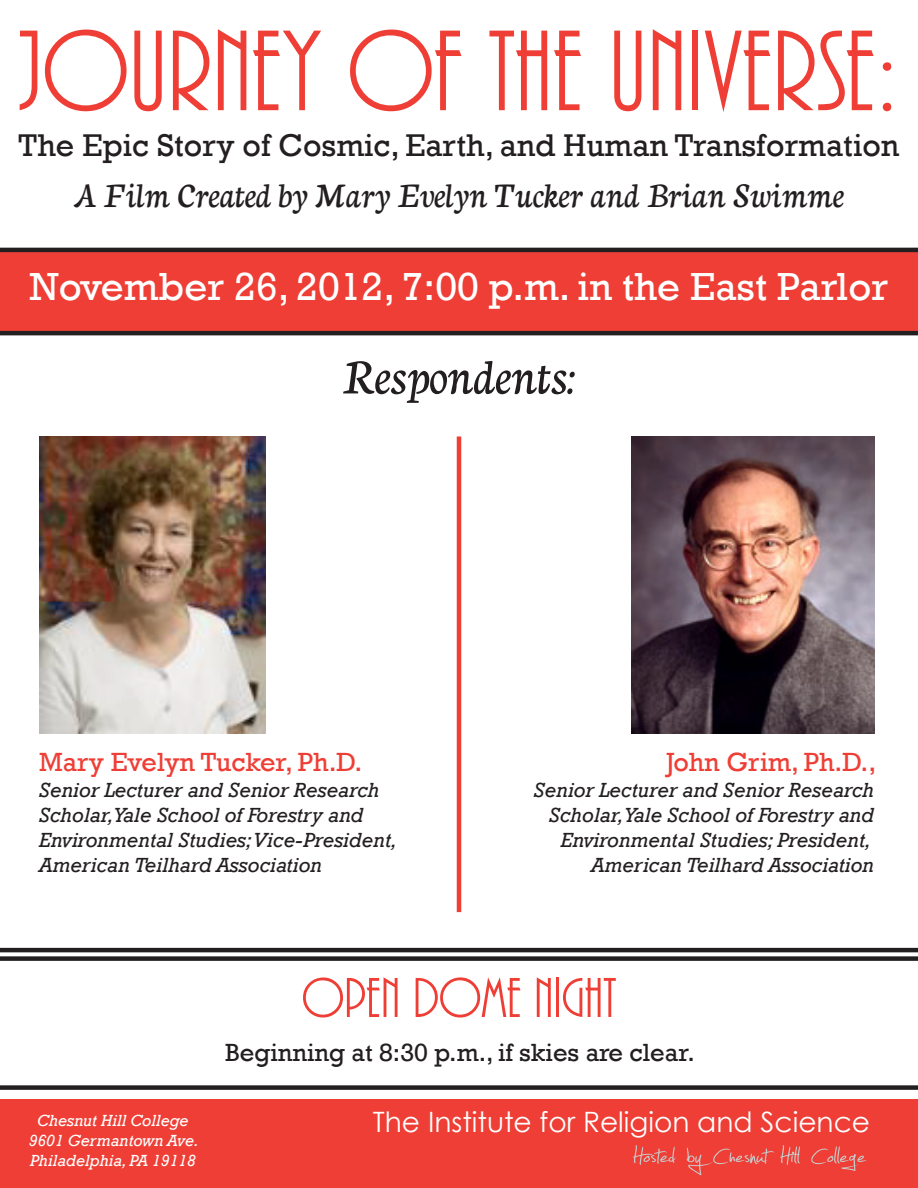
<style>
.page{position:relative;width:918px;height:1188px;background:#fff}
.page>*{position:absolute;margin:0;border:0;box-sizing:border-box;transform-origin:0 0}
.t1{font:119.25px "ARBONNIE";color:#ee3e35}
.t2{font:58.5px "ARBONNIE";color:#ee3e35}
.t3{font:52.5px "Neuton Cursive";color:#231f20}
.t4{font:49.5px "Jellyka Estrya's Handwriting";color:#c9cbcb;scale:1.2 1}
.t5{font:40.2px "Rockwell";color:#fff}
.t6{font:36.9px "Neuton Cursive";color:#231f20}
.t7{font:32.25px "Rockwell";color:#231f20}
.t8{font:28.05px "Century Gothic";color:#fff}
.t9{font:27px "Rockwell";color:#ee3e35}
.t10{font:25.5px "Rockwell";color:#231f20}
.t11{font:italic 21px/25.2px "Rockwell";color:#231f20}
.t12{font:italic 16.5px/19.8px "Rockwell";color:#fff;text-align:center}
</style>
<div class="page">
<div style="left:0;top:250px;width:918px;height:83px;background:#ee3e35"></div>
<div style="left:0;top:1085px;width:918px;height:5px;background:#231f20"></div>
<div style="left:0;top:1099px;width:918px;height:89px;background:#ee3e35"></div>
<img style="left:631px;top:437px;width:243px;height:296px">
<img style="left:39px;top:436px;width:227px;height:297px">
<hr style="left:0;top:948px;width:918px;height:4px;background:#231f20">
<div style="left:0;top:956px;width:918px;height:5px;background:#231f20"></div>
<hr style="left:457px;top:436px;width:4px;height:476px;background:#ee3e35">
<hr style="left:0;top:331px;width:918px;height:4px;background:#231f20">
<hr style="left:0;top:248px;width:918px;height:4px;background:#231f20">
<h1 class="t1" style="left:20px;top:11px;width:880px">JOURNEY OF THE UNIVERSE:</h1>
<h3 class="t7" style="left:19px;top:127px;width:882px">The Epic Story of Cosmic, Earth, and Human Transformation</h3>
<h3 class="t6" style="left:74px;top:177px;width:772px">A Film Created by Mary Evelyn Tucker and Brian Swimme</h3>
<h3 class="t5" style="left:30px;top:263px;width:860px">November 26, 2012, 7:00 p.m. in the East Parlor</h3>
<h3 class="t3" style="left:343px;top:350px;width:234px">Respondents:</h3>
<p class="t9" style="left:39px;top:747px;width:325px">Mary Evelyn Tucker, Ph.D.</p>
<p class="t11" style="left:39px;top:777px;width:359px">Senior Lecturer and Senior Research Scholar,Yale School of Forestry and Environmental Studies; Vice-President, American Teilhard Association</p>
<p class="t9" style="left:666px;top:747px;width:212px">John Grim, Ph.D.,</p>
<p class="t11" style="left:534px;top:777px;width:342px;text-align:right">Senior Lecturer and Senior Research Scholar,Yale School of Forestry and Environmental Studies; President, American Teilhard Association</p>
<h2 class="t2" style="left:302px;top:968px;width:316px">OPEN DOME NIGHT</h2>
<p class="t12" style="left:29px;top:1111px;width:171px">Chesnut Hill College<br>9601 Germantown Ave.<br>Philadelphia, PA 19118</p>
<p class="t10" style="left:225px;top:1038px;width:471px">Beginning at 8:30 p.m., if skies are clear.</p>
<h3 class="t8" style="left:373px;top:1102px;width:499px">The Institute for Religion and Science</h3>
<h3 class="t4" style="left:631px;top:1135px;width:197px">Hosted by Chesnut Hil Colege</h3>
</div>
